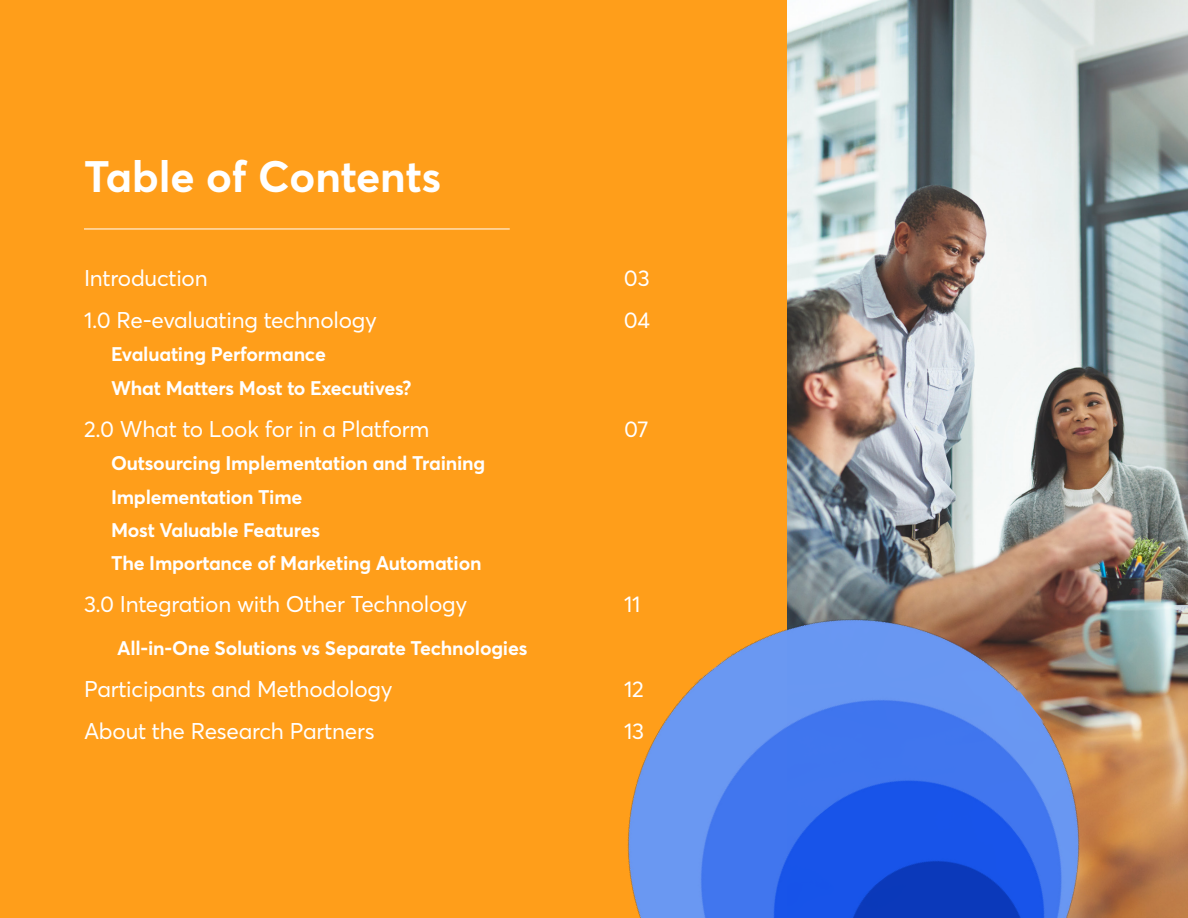
<style>
.page{position:relative;width:1188px;height:918px;background:#fff}
.page>*{position:absolute;margin:0;border:0;box-sizing:border-box;transform-origin:0 0}
.headlines{font:700 43.5px "CT Sans";color:#fff}
.label_heading{font:22.5px "CT Sans";letter-spacing:-.01em;color:#fff}
.label_heading-2{font:700 19.5px "CT Sans";letter-spacing:-.01em;color:#fff}
</style>
<div class="page">
<img style="left:786px;top:0;width:402px;height:918px">
<div style="left:0;top:0;width:786px;height:918px;background:#ff9e1a"></div>
<hr style="left:84px;top:229px;width:426px;height:1px;background:#fff">
<img style="left:628px;top:529px;width:542px;height:389px">
<p class="headlines" style="left:84px;top:146px;width:359px">Table of Contents</p>
<p class="label_heading" style="left:84px;top:262px;width:125px">Introduction</p>
<p class="label_heading" style="left:624px;top:262px;width:27px">03</p>
<p class="label_heading" style="left:84px;top:305px;width:294px">1.0 Re-evaluating technology</p>
<p class="label_heading" style="left:624px;top:305px;width:28px">04</p>
<p class="label_heading-2" style="left:111px;top:341px;width:216px">Evaluating Performance</p>
<p class="label_heading-2" style="left:111px;top:374px;width:302px">What Matters Most to Executives?</p>
<p class="label_heading" style="left:84px;top:414px;width:347px">2.0 What to Look for in a Platform</p>
<p class="label_heading" style="left:624px;top:414px;width:26px">07</p>
<p class="label_heading-2" style="left:111px;top:450px;width:376px">Outsourcing Implementation and Training</p>
<p class="label_heading-2" style="left:111px;top:483px;width:193px">Implementation Time</p>
<p class="label_heading-2" style="left:111px;top:516px;width:211px">Most Valuable Features</p>
<p class="label_heading-2" style="left:111px;top:550px;width:372px">The Importance of Marketing Automation</p>
<p class="label_heading" style="left:84px;top:589px;width:385px">3.0 Integration with Other Technology</p>
<p class="label_heading" style="left:624px;top:589px;width:18px">11</p>
<p class="label_heading-2" style="left:117px;top:634px;width:412px">All-in-One Solutions vs Separate Technologies</p>
<p class="label_heading" style="left:84px;top:674px;width:310px">Participants and Methodology</p>
<p class="label_heading" style="left:624px;top:674px;width:21px">12</p>
<p class="label_heading" style="left:84px;top:716px;width:292px">About the Research Partners</p>
<p class="label_heading" style="left:624px;top:716px;width:22px">13</p>
</div>
